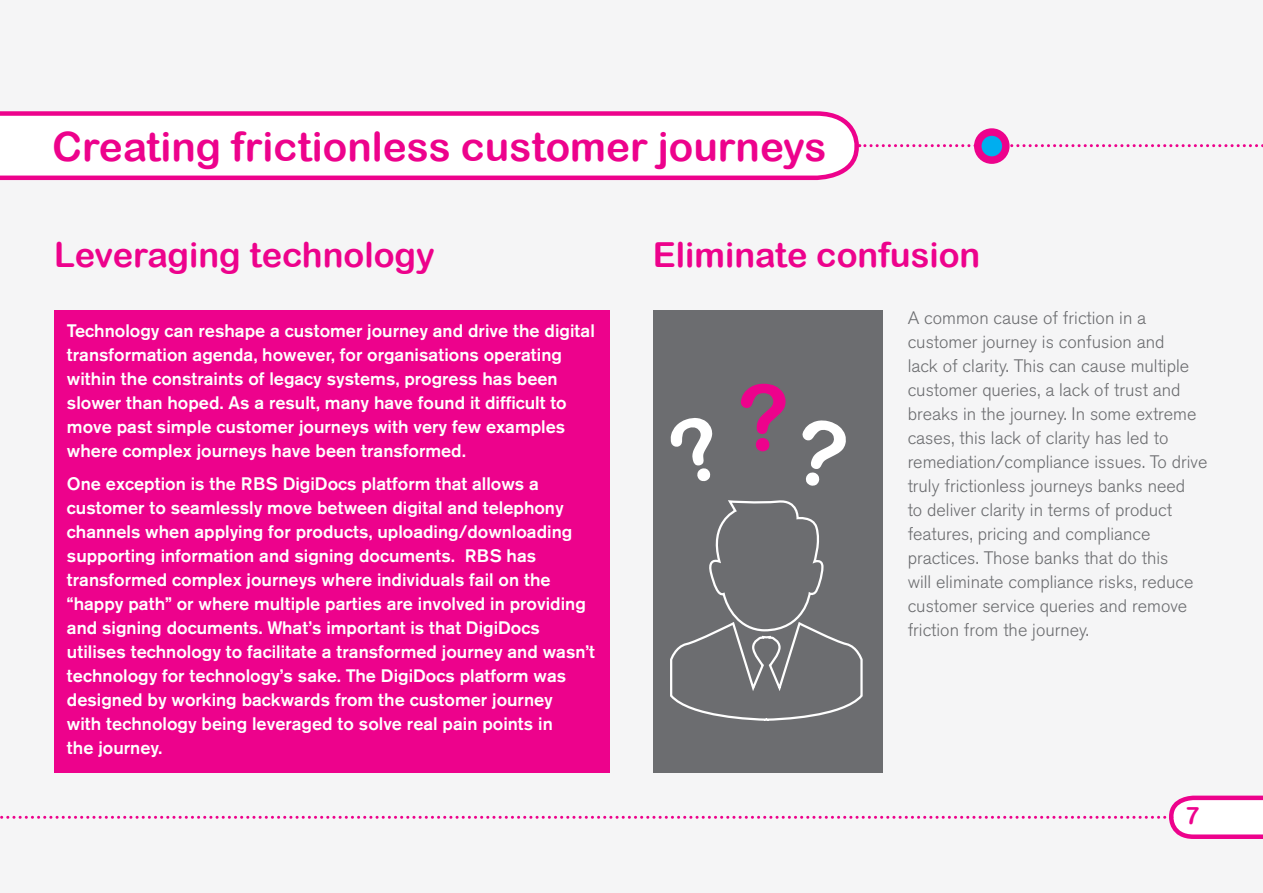
<style>
.page{position:relative;width:1263px;height:893px;background:#f5f5f6}
.page>*{position:absolute;margin:0;border:0;box-sizing:border-box;transform-origin:0 0}
.t1{font:91.5px "Arial Rounded MT Bold";color:#ed028c}
.t2{font:40.5px "Arial Rounded MT Bold";color:#ed028c}
.t3{font:34.5px "Arial Rounded MT Bold";color:#ed028c}
.t4{font:24px "Arial Rounded MT Bold";color:#ed028c}
.t5{font:500 18px/24px "Akzidenz Grotesk BQ";color:#fff}
.t6{font:300 18px/24px "Akzidenz Grotesk BQ";color:#6c6d70}
</style>
<div class="page">
<svg style="left:0;top:111px;width:860px;height:70px"></svg>
<svg style="left:859px;top:144px;width:404px;height:3px"></svg>
<div style="left:978px;top:132px;width:28px;height:28px;background:#00aeef;border-radius:50%"></div>
<div style="left:974px;top:128px;width:35px;height:36px;border:8px solid #ed028c;border-radius:50%"></div>
<svg style="left:0;top:795px;width:1263px;height:44px"></svg>
<div style="left:54px;top:310px;width:556px;height:463px;background:#ed028c"></div>
<div style="left:653px;top:310px;width:229px;height:463px;background:#6c6d70"></div>
<svg style="left:670px;top:500px;width:193px;height:221px"></svg>
<h2 class="t2" style="left:52px;top:123px;width:776px">Creating frictionless customer journeys</h2>
<h3 class="t3" style="left:54px;top:235px;width:382px">Leveraging technology</h3>
<h3 class="t3" style="left:653px;top:235px;width:329px">Eliminate confusion</h3>
<p class="t5" style="left:67px;top:319px;width:529px">Technology can reshape a customer journey and drive the digital transformation agenda, however, for organisations operating within the constraints of legacy systems, progress has been slower than hoped. As a result, many have found it difficult to move past simple customer journeys with very few examples where complex journeys have been transformed.</p>
<p class="t5" style="left:67px;top:472px;width:529px">One exception is the RBS DigiDocs platform that allows a customer to seamlessly move between digital and telephony channels when applying for products, uploading/downloading supporting information and signing documents. RBS has transformed complex journeys where individuals fail on the “happy path” or where multiple parties are involved in providing and signing documents. What’s important is that DigiDocs utilises technology to facilitate a transformed journey and wasn’t technology for technology’s sake. The DigiDocs platform was designed by working backwards from the customer journey<br>with technology being leveraged to solve real pain points in<br>the journey.</p>
<h1 class="t1" style="left:737px;top:364px;width:54px">?</h1>
<p class="t6" style="left:908px;top:307px;width:301px">A common cause of friction in a customer journey is confusion and<br>lack of clarity. This can cause multiple customer queries, a lack of trust and breaks in the journey. In some extreme cases, this lack of clarity has led to remediation/compliance issues. To drive truly frictionless journeys banks need<br>to deliver clarity in terms of product features, pricing and compliance practices. Those banks that do this<br>will eliminate compliance risks, reduce customer service queries and remove friction from the journey.</p>
<h3 class="t4" style="left:1185px;top:802px;width:16px">7</h3>
</div>
